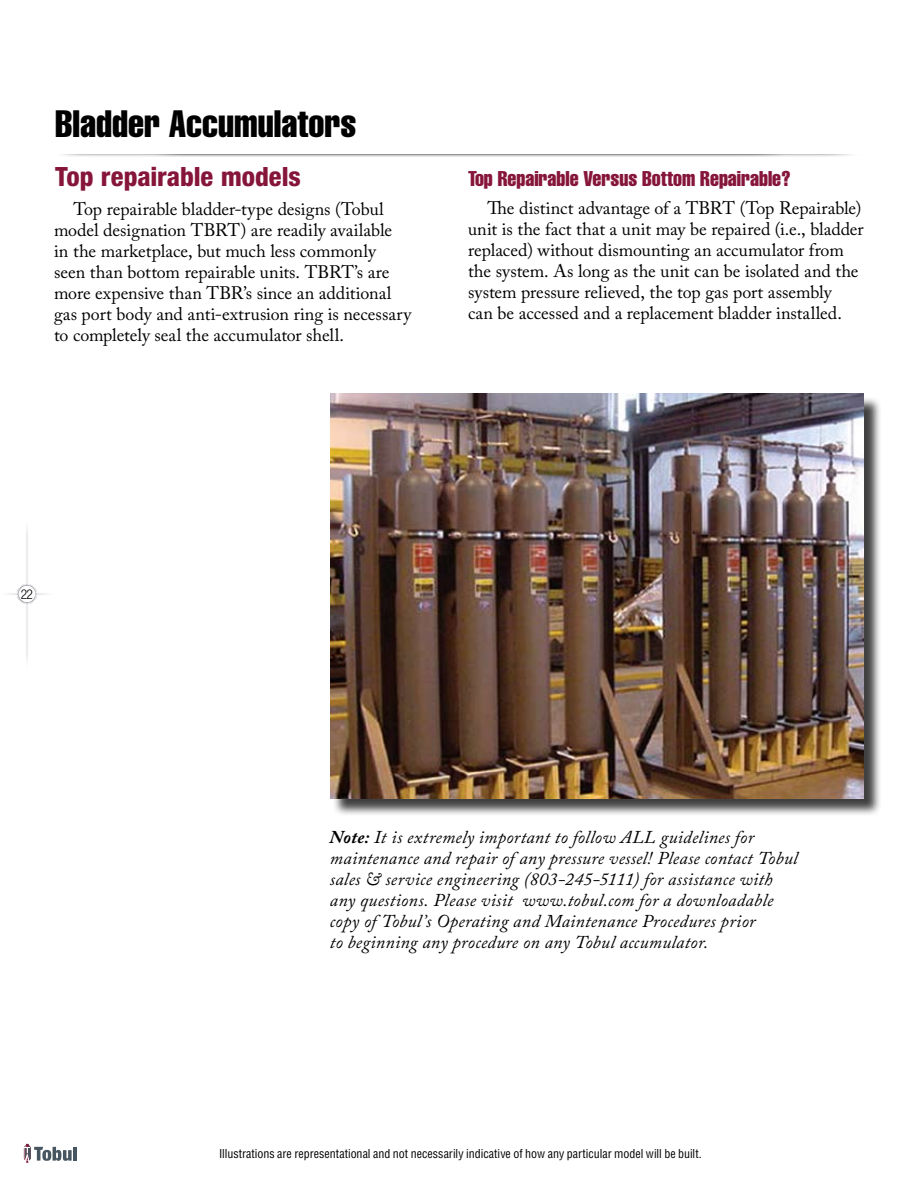
<style>
.page{position:relative;width:918px;height:1188px;background:#fff}
.page>*{position:absolute;margin:0;border:0;box-sizing:border-box;transform-origin:0 0}
.t1{font:extra-condensed 37.5px "Helvetica";color:#000}
.t2{font:28.5px "Helvetica Neue H87";letter-spacing:-.005em;color:#86153a}
.t3{font:extra-condensed 21px "Helvetica";color:#86153a}
.t4{font:18px/21px "Adobe Caslon Pro";color:#000}
.t5{font:italic 18px/21px "Adobe Caslon Pro";letter-spacing:.015em;color:#000}
.t6{font:300 condensed 13.5px "Helvetica Neue";color:#000}
.t7{font:condensed 12px "Helvetica";color:#000}
.s1{font-weight:700}
</style>
<div class="page">
<img style="left:8px;top:528px;width:39px;height:132px">
<hr style="left:73px;top:1147px;width:4px;height:14px;background:#465560">
<svg style="left:23px;top:1143px;width:49px;height:20px"></svg>
<div style="left:332px;top:396px;width:550px;height:421px;background:#000;opacity:.75"></div>
<img style="left:330px;top:394px;width:533px;height:404px">
<h1 class="t1" style="left:55px;top:100px;width:303px">Bladder Accumulators</h1>
<h2 class="t2" style="left:55px;top:158px;width:247px">Top repairable models</h2>
<p class="t4" style="left:54px;top:198px;width:359px;text-indent:19px">Top repairable bladder-type designs (Tobul model designation TBRT) are readily available<br>in the marketplace, but much less commonly seen than bottom repairable units. TBRT’s are more expensive than TBR’s since an additional gas port body and anti-extrusion ring is necessary to completely seal the accumulator shell.</p>
<p class="t3" style="left:468px;top:165px;width:325px">Top Repairable Versus Bottom Repairable?</p>
<p class="t4" style="left:468px;top:197px;width:397px;text-indent:19px">The distinct advantage of a TBRT (Top Repairable) unit is the fact that a unit may be repaired (i.e., bladder replaced) without dismounting an accumulator from the system. As long as the unit can be isolated and the system pressure relieved, the top gas port assembly<br>can be accessed and a replacement bladder installed.</p>
<p class="t6" style="left:21px;top:586px;width:14px">22</p>
<p class="t5" style="left:330px;top:826px;width:469px"><span class="s1">Note:</span> It is extremely important to follow ALL guidelines for maintenance and repair of any pressure vessel! Please contact Tobul sales &amp; service engineering (803-245-5111) for assistance with any questions. Please visit www.tobul.com for a downloadable copy of Tobul’s Operating and Maintenance Procedures prior<br>to beginning any procedure on any Tobul accumulator.</p>
<p class="t7" style="left:219px;top:1146px;width:484px">Illustrations are representational and not necessarily indicative of how any particular model will be built.</p>
</div>
